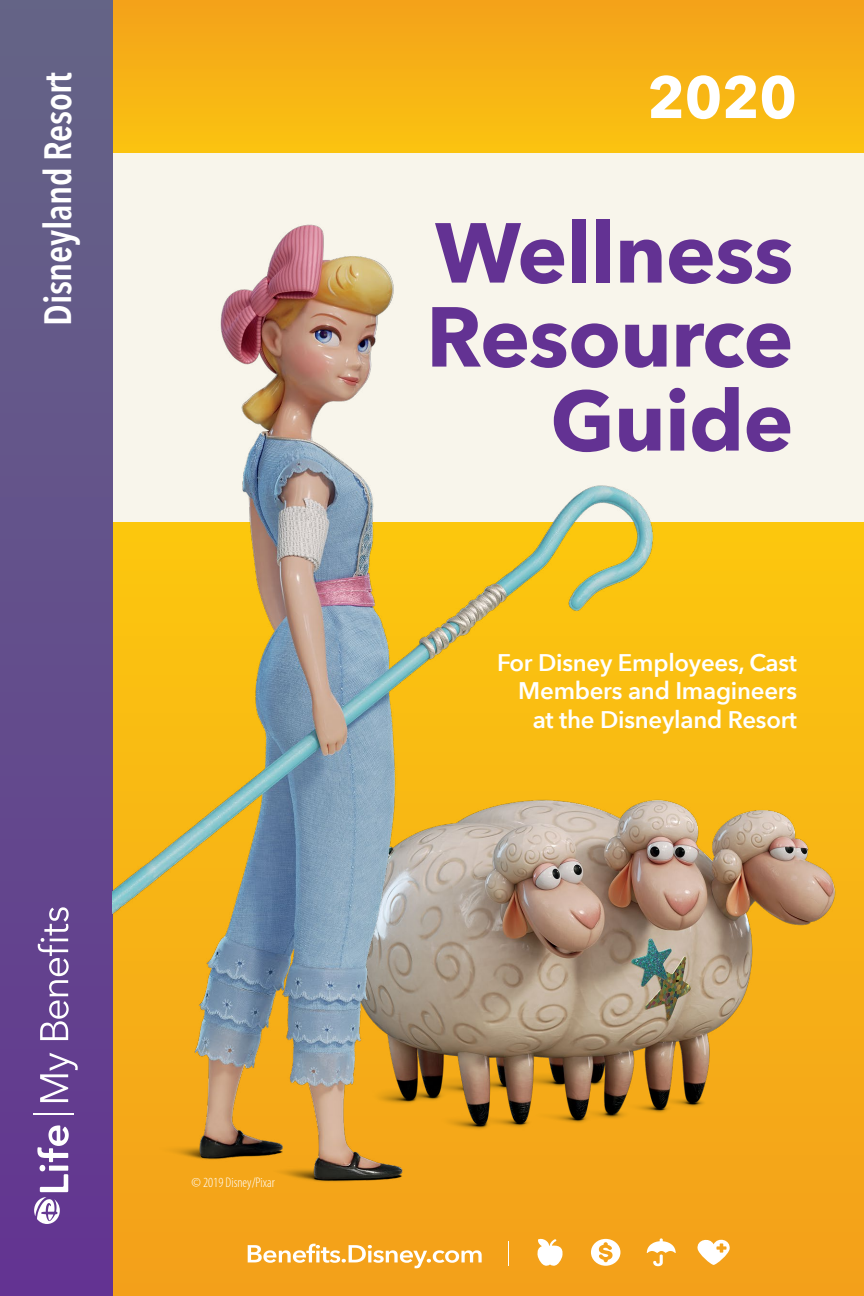
<style>
.page{position:relative;width:864px;height:1296px;background:#fff}
.page>*{position:absolute;margin:0;border:0;box-sizing:border-box;transform-origin:0 0}
.t1{font:700 84px/84px "Avenir Next";letter-spacing:-.01em;color:#633293;text-align:right}
.t2{font:700 58.8px "Avenir Next";color:#fff}
.t3{font:600 38px "Avenir Next Condensed";letter-spacing:-.01em;color:#fff}
.t4{font:600 24px/28.8px "Avenir Next";letter-spacing:-.01em;color:#fff;text-align:right}
.t5{font:300 condensed 14px "Myriad Pro";color:#fff}
</style>
<div class="page">
<svg style="left:112px;top:0;width:752px;height:153px;background:#f6b115"></svg>
<div style="left:112px;top:510px;width:752px;height:786px;background:linear-gradient(to bottom,#fcc80e,#f3a01b)"></div>
<div style="left:112px;top:153px;width:752px;height:369px;background:#f8f5eb"></div>
<svg style="left:248px;top:1244px;width:234px;height:24px"></svg>
<svg style="left:509px;top:1242px;width:1px;height:24px"></svg>
<svg style="left:536px;top:1238px;width:29px;height:32px"></svg>
<svg style="left:591px;top:1239px;width:29px;height:27px"></svg>
<svg style="left:647px;top:1238px;width:29px;height:28px"></svg>
<svg style="left:696px;top:1236px;width:35px;height:29px"></svg>
<div style="left:0;top:0;width:112px;height:1296px;background:linear-gradient(to bottom,#646686,#633591)"></div>
<hr style="left:33px;top:1113px;width:41px;height:2px;background:#fff">
<svg style="left:34px;top:1125px;width:35px;height:99px"></svg>
<svg style="left:40px;top:1053px;width:38px;height:49px"></svg>
<svg style="left:38px;top:907px;width:31px;height:133px"></svg>
<svg style="left:0;top:0;width:1px;height:1296px"></svg>
<img style="left:112px;top:209px;width:555px;height:991px">
<img style="left:337px;top:797px;width:501px;height:337px">
<h3 class="t3" style="left:35px;top:326px;width:255px;rotate:-90deg">Disneyland Resort</h3>
<h2 class="t2" style="left:647px;top:47px;width:151px">2020</h2>
<h1 class="t1" style="left:426px;top:210px;width:369px">Wellness<br>Resource<br>Guide</h1>
<p class="t4" style="left:497px;top:647px;width:301px">For Disney Employees, Cast<br>Members and Imagineers at the Disneyland Resort</p>
<p class="t5" style="left:192px;top:1175px;width:85px">© 2019 Disney/Pixar</p>
</div>
